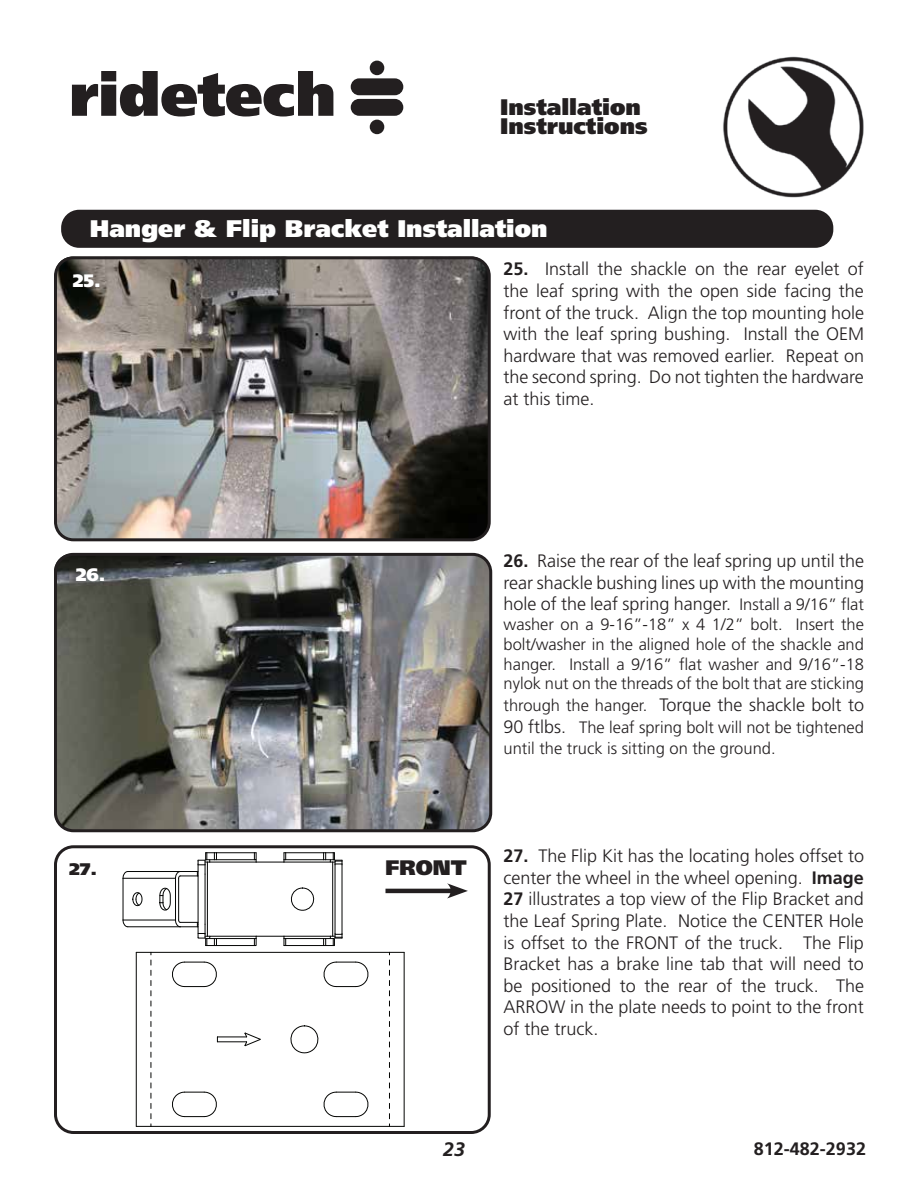
<style>
.page{position:relative;width:918px;height:1188px;background:#fff}
.page>*{position:absolute;margin:0;border:0;box-sizing:border-box;transform-origin:0 0}
.t1{font:900 24px "Frutiger LT Pro";color:#fff}
.t2{font:900 22.5px/19.5px "Frutiger LT Pro";color:#231f20}
.t3{font:900 21px "Frutiger LT Pro";color:#231f20}
.t4{font:italic 700 19.5px "Frutiger LT Pro";color:#231f20}
.t5{font:300 18px/21.6px "Frutiger LT Pro";color:#231f20;text-align:justify}
.t6{font:700 18px "Frutiger LT Pro";color:#231f20}
.t7{font:900 18px "Frutiger LT Pro";color:#fff}
.t8{font:900 16.8px "Frutiger LT Pro";color:#231f20;scale:1.07 1}
.t9{font:300 16.5px/19.8px "Frutiger LT Pro";color:#231f20;text-align:justify}
.s1{font-weight:700}
.s2{font-size:16.5px}
.s3{font-size:18px}
</style>
<div class="page">
<img style="left:723px;top:56px;width:141px;height:142px">
<svg style="left:72px;top:71px;width:261px;height:46px"></svg>
<div style="left:351px;top:78px;width:52px;height:17px;background:#231f20;border-radius:8px"></div>
<div style="left:351px;top:99px;width:52px;height:17px;background:#231f20;border-radius:8px"></div>
<div style="left:370px;top:61px;width:14px;height:14px;background:#231f20;border-radius:50%"></div>
<div style="left:370px;top:120px;width:14px;height:14px;background:#231f20;border-radius:50%"></div>
<img style="left:58px;top:260px;width:429px;height:280px">
<img style="left:54px;top:554px;width:436px;height:277px">
<div style="left:54px;top:553px;width:438px;height:279px;border:3px solid #231f20;border-radius:18px"></div>
<div style="left:61px;top:210px;width:772px;height:38px;background:#231f20;border-radius:18px"></div>
<div style="left:54px;top:845px;width:437px;height:289px;border:3px solid #231f20;border-radius:18px"></div>
<div style="left:54px;top:256px;width:437px;height:285px;border:3px solid #231f20;border-radius:18px"></div>
<svg style="left:122px;top:852px;width:221px;height:94px"></svg>
<hr style="left:404px;top:952px;width:1px;height:174px;background:#040503">
<svg style="left:389px;top:952px;width:15px;height:175px"></svg>
<svg style="left:136px;top:952px;width:16px;height:175px"></svg>
<hr style="left:151px;top:952px;width:238px;height:1px;background:#040503">
<svg style="left:323px;top:1091px;width:46px;height:27px"></svg>
<svg style="left:323px;top:961px;width:46px;height:26px"></svg>
<svg style="left:172px;top:961px;width:45px;height:26px"></svg>
<svg style="left:172px;top:1091px;width:45px;height:27px"></svg>
<svg style="left:290px;top:1025px;width:29px;height:29px"></svg>
<svg style="left:216px;top:1032px;width:45px;height:15px"></svg>
<hr style="left:151px;top:1126px;width:238px;height:1px;background:#040503">
<hr style="left:386px;top:889px;width:69px;height:4px;background:#231f20">
<svg style="left:447px;top:883px;width:21px;height:16px"></svg>
<p class="t2" style="left:500px;top:97px;width:149px">Installation<br>Instructions</p>
<h1 class="t1" style="left:90px;top:214px;width:459px">Hanger &amp; Flip Bracket Installation</h1>
<p class="t5" style="left:504px;top:259px;width:362px"><span class="s1">25.</span> Install the shackle on the rear eyelet of the leaf spring with the open side facing the front of the truck. Align the top mounting hole with the leaf spring bushing. Install the OEM hardware that was removed earlier. Repeat on the second spring. Do not tighten the hardware at this time.</p>
<p class="t7" style="left:73px;top:270px;width:29px">25.</p>
<p class="t7" style="left:76px;top:564px;width:31px">26.</p>
<p class="t8" style="left:69px;top:859px;width:28px">27.</p>
<p class="t3" style="left:385px;top:855px;width:83px">FRONT</p>
<p class="t5" style="left:504px;top:550px;width:362px"><span class="s1">26.</span> Raise the rear of the leaf spring up until the rear shackle bushing lines up with the mounting hole of the leaf spring hanger. <span class="s2">Install a 9/16” flat</span></p>
<p class="t9" style="left:504px;top:615px;width:362px">washer on a 9-16”-18” x 4 1/2” bolt. Insert the bolt/washer in the aligned hole of the shackle and hanger. Install a 9/16” flat washer and 9/16”-18 nylok nut on the threads of the bolt that are sticking</p>
<p class="t5" style="left:504px;top:694px;width:362px"><span class="s2">through the hanger.</span> Torque the shackle bolt to</p>
<p class="t9" style="left:504px;top:716px;width:362px;line-height:21.6px"><span class="s3">90 ftlbs.</span> The leaf spring bolt will not be tightened until the truck is sitting on the ground.</p>
<p class="t5" style="left:504px;top:845px;width:362px"><span class="s1">27.</span> The Flip Kit has the locating holes offset to center the wheel in the wheel opening. <span class="s1">Image 27</span> illustrates a top view of the Flip Bracket and the Leaf Spring Plate. Notice the CENTER Hole is offset to the FRONT of the truck. The Flip Bracket has a brake line tab that will need to be positioned to the rear of the truck. The ARROW in the plate needs to point to the front of the truck.</p>
<p class="t4" style="left:443px;top:1138px;width:23px">23</p>
<p class="t6" style="left:754px;top:1138px;width:114px">812-482-2932</p>
</div>
